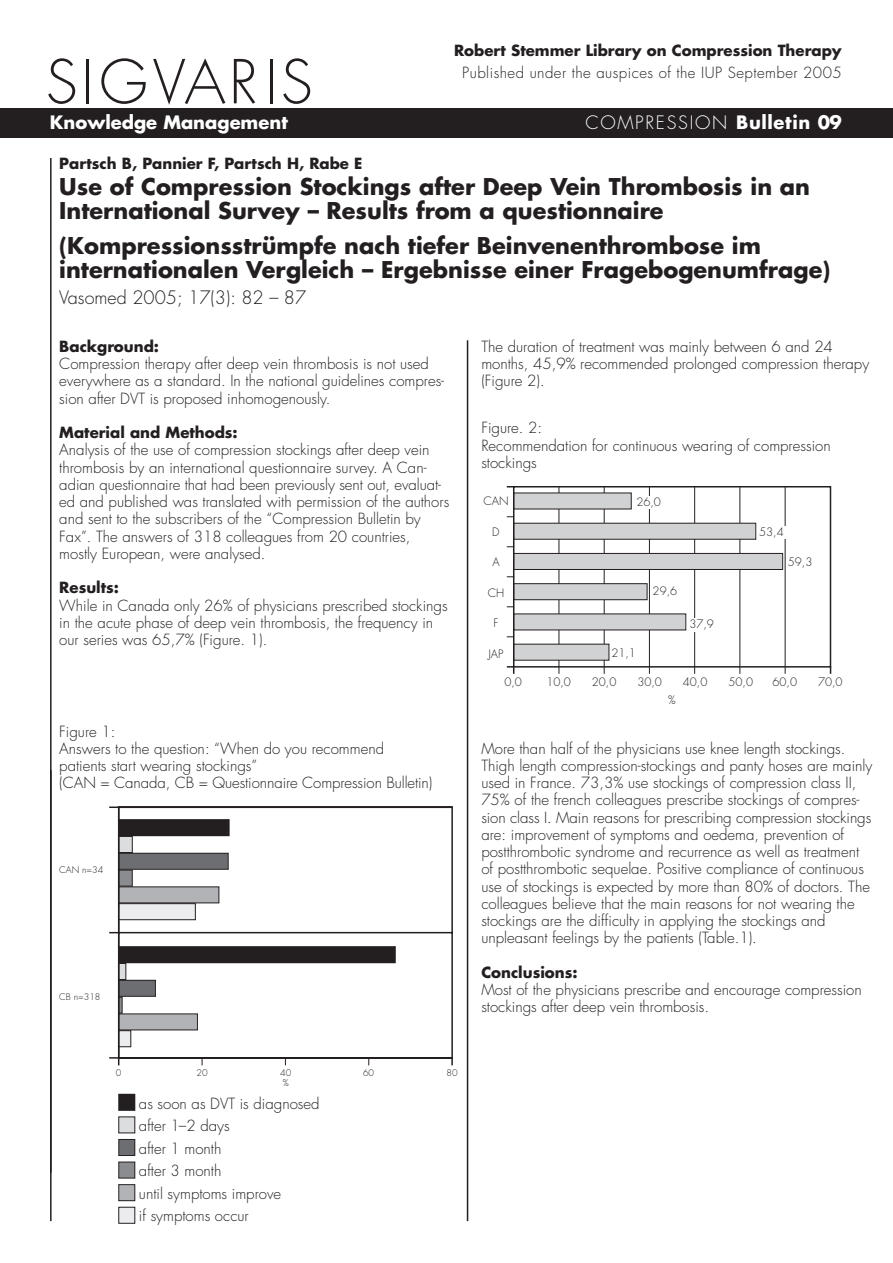
<style>
.page{position:relative;width:893px;height:1263px;background:#fff}
.page>*{position:absolute;margin:0;border:0;box-sizing:border-box;transform-origin:0 0}
.t1{font:700 22.5px/24px "Futura";color:#231f20}
.t2{font:300 18px "Futura";color:#231f20}
.t3{font:300 18px "Futura";letter-spacing:.095em;color:#fff}
.t4{font:700 18px "Futura";color:#fff}
.t5{font:300 15px/17.2px "Futura";color:#231f20}
.t6{font:700 15px "Futura";color:#231f20}
.t7{font:300 15px "Futura";letter-spacing:.03em;color:#231f20}
.t8{font:300 11.4px "Futura";color:#231f20}
.t9{font:300 9px/10.5px "Futura";color:#231f20}
.s1{font-weight:700}
</style>
<div class="page">
<hr style="left:50px;top:158px;width:2px;height:1063px;background:#231f20">
<hr style="left:467px;top:340px;width:1px;height:881px;background:#231f20">
<svg style="left:48px;top:58px;width:27px;height:46px"></svg>
<hr style="left:86px;top:59px;width:3px;height:44px;background:#231f20">
<svg style="left:101px;top:58px;width:45px;height:46px"></svg>
<svg style="left:234px;top:59px;width:21px;height:45px"></svg>
<hr style="left:270px;top:59px;width:2px;height:44px;background:#231f20">
<svg style="left:283px;top:58px;width:27px;height:46px"></svg>
<svg style="left:153px;top:58px;width:72px;height:47px"></svg>
<div style="left:0;top:108px;width:893px;height:30px;background:#231f20"></div>
<svg style="left:109px;top:806px;width:344px;height:253px"></svg>
<svg style="left:451px;top:1058px;width:2px;height:7px"></svg>
<div style="left:119px;top:820px;width:110px;height:15px;background:#231f20"></div>
<div style="left:119px;top:819px;width:110px;height:17px;border:1px solid #231f20"></div>
<div style="left:119px;top:837px;width:13px;height:15px;background:#dcdddf"></div>
<div style="left:119px;top:836px;width:14px;height:17px;border:1px solid #231f20"></div>
<div style="left:119px;top:854px;width:109px;height:15px;background:#6d6e71"></div>
<div style="left:119px;top:853px;width:110px;height:17px;border:1px solid #231f20"></div>
<div style="left:119px;top:870px;width:13px;height:16px;background:#8a8c8f"></div>
<div style="left:119px;top:870px;width:14px;height:16px;border:1px solid #231f20"></div>
<div style="left:119px;top:887px;width:100px;height:15px;background:#b2b3b7"></div>
<div style="left:119px;top:904px;width:76px;height:15px;background:#ececee"></div>
<div style="left:119px;top:903px;width:77px;height:17px;border:1px solid #231f20"></div>
<div style="left:119px;top:947px;width:276px;height:15px;background:#231f20"></div>
<div style="left:119px;top:946px;width:277px;height:17px;border:1px solid #231f20"></div>
<div style="left:119px;top:964px;width:6px;height:15px;background:#dcdddf"></div>
<div style="left:119px;top:963px;width:7px;height:17px;border:1px solid #231f20"></div>
<div style="left:119px;top:981px;width:36px;height:15px;background:#6d6e71"></div>
<div style="left:119px;top:980px;width:37px;height:17px;border:1px solid #231f20"></div>
<div style="left:119px;top:997px;width:4px;height:16px;border:1px solid #231f20"></div>
<div style="left:119px;top:1014px;width:78px;height:15px;background:#b2b3b7"></div>
<div style="left:119px;top:1031px;width:11px;height:15px;background:#ececee"></div>
<div style="left:119px;top:1030px;width:12px;height:17px;border:1px solid #231f20"></div>
<hr style="left:118px;top:807px;width:1px;height:258px;background:#231f20">
<div style="left:119px;top:1095px;width:15px;height:15px;background:#231f20"></div>
<div style="left:118px;top:1094px;width:17px;height:17px;border:1px solid #231f20"></div>
<div style="left:119px;top:1117px;width:15px;height:15px;background:#dcdddf"></div>
<div style="left:118px;top:1116px;width:17px;height:17px;border:1px solid #231f20"></div>
<div style="left:119px;top:1140px;width:15px;height:15px;background:#6d6e71"></div>
<div style="left:118px;top:1139px;width:17px;height:17px;border:1px solid #231f20"></div>
<div style="left:119px;top:1162px;width:15px;height:16px;background:#8a8c8f"></div>
<div style="left:118px;top:1162px;width:17px;height:16px;border:1px solid #231f20"></div>
<div style="left:119px;top:1185px;width:15px;height:15px;background:#b2b3b7"></div>
<div style="left:118px;top:1184px;width:17px;height:17px;border:1px solid #231f20"></div>
<div style="left:119px;top:1207px;width:15px;height:16px;background:#ececee"></div>
<div style="left:118px;top:1207px;width:17px;height:17px;border:1px solid #231f20"></div>
<div style="left:513px;top:486px;width:318px;height:182px;border:2px solid #231f20"></div>
<hr style="left:785px;top:487px;width:1px;height:187px;background:#231f20">
<hr style="left:739px;top:487px;width:1px;height:187px;background:#231f20">
<hr style="left:694px;top:487px;width:1px;height:187px;background:#231f20">
<hr style="left:649px;top:487px;width:1px;height:187px;background:#231f20">
<hr style="left:604px;top:487px;width:1px;height:187px;background:#231f20">
<hr style="left:559px;top:487px;width:1px;height:187px;background:#231f20">
<svg style="left:507px;top:666px;width:7px;height:8px"></svg>
<div style="left:514px;top:493px;width:117px;height:16px;background:#d1d2d4"></div>
<div style="left:514px;top:524px;width:241px;height:15px;background:#d1d2d4"></div>
<div style="left:514px;top:523px;width:242px;height:17px;border:1px solid #231f20"></div>
<div style="left:514px;top:554px;width:268px;height:15px;background:#d1d2d4"></div>
<div style="left:514px;top:553px;width:269px;height:17px;border:1px solid #231f20"></div>
<div style="left:514px;top:584px;width:133px;height:15px;background:#d1d2d4"></div>
<div style="left:514px;top:583px;width:133px;height:17px;border:1px solid #231f20"></div>
<div style="left:514px;top:614px;width:171px;height:16px;background:#d1d2d4"></div>
<div style="left:514px;top:644px;width:95px;height:16px;background:#d1d2d4"></div>
<div style="left:636px;top:496px;width:28px;height:13px;background:#fff"></div>
<div style="left:759px;top:526px;width:28px;height:13px;background:#fff"></div>
<div style="left:689px;top:618px;width:29px;height:13px;background:#fff"></div>
<p class="t6" style="left:454px;top:43px;width:389px">Robert Stemmer Library on Compression Therapy</p>
<p class="t7" style="left:462px;top:65px;width:381px">Published under the auspices of the IUP September 2005</p>
<p class="t4" style="left:50px;top:114px;width:239px">Knowledge Management</p>
<p class="t3" style="left:585px;top:113px;width:258px">COMPRESSION <span class="s1">Bulletin 09</span></p>
<p class="t6" style="left:59px;top:157px;width:305px">Partsch B, Pannier F, Partsch H, Rabe E</p>
<h1 class="t1" style="left:59px;top:177px;width:752px">Use of Compression Stockings after Deep Vein Thrombosis in an<br>International Survey – Results from a questionnaire</h1>
<h1 class="t1" style="left:59px;top:236px;width:772px">(Kompressionsstrümpfe nach tiefer Beinvenenthrombose im internationalen Vergleich – Ergebnisse einer Fragebogenumfrage)</h1>
<p class="t2" style="left:59px;top:288px;width:248px">Vasomed 2005; 17(3): 82 – 87</p>
<p class="t6" style="left:59px;top:339px;width:101px">Background:</p>
<p class="t5" style="left:59px;top:355px;width:386px">Compression therapy after deep vein thrombosis is not used everywhere as a standard. In the national guidelines compres&shy;sion after DVT is proposed inhomogenously.</p>
<p class="t6" style="left:59px;top:426px;width:180px">Material and Methods:</p>
<p class="t5" style="left:59px;top:442px;width:391px">Analysis of the use of compression stockings after deep vein thrombosis by an international questionnaire survey. A Can&shy;adian questionnaire that had been previously sent out, evaluat&shy;ed and published was translated with permission of the authors and sent to the subscribers of the “Compression Bulletin by Fax”. The answers of 318 colleagues from 20 countries, mostly European, were analysed.</p>
<p class="t6" style="left:59px;top:581px;width:61px">Results:</p>
<p class="t5" style="left:59px;top:597px;width:390px">While in Canada only 26% of physicians prescribed stockings in the acute phase of deep vein thrombosis, the frequency in our series was 65,7% (Figure. 1).</p>
<p class="t5" style="left:59px;top:723px;width:375px">Figure 1:<br>Answers to the question: “When do you recommend patients start wearing stockings”<br>(CAN = Canada, CB = Questionnaire Compression Bulletin)</p>
<p class="t9" style="left:59px;top:864px;width:45px">CAN n=34</p>
<p class="t9" style="left:59px;top:991px;width:43px">CB n=318</p>
<p class="t9" style="left:116px;top:1068px;width:7px">0</p>
<p class="t9" style="left:197px;top:1068px;width:13px">20</p>
<p class="t9" style="left:280px;top:1068px;width:13px">40 %</p>
<p class="t9" style="left:363px;top:1068px;width:13px">60</p>
<p class="t9" style="left:446px;top:1068px;width:13px">80</p>
<p class="t5" style="left:139px;top:1093px;width:182px;line-height:22.5px">as soon as DVT is diagnosed after 1–2 days<br>after 1 month<br>after 3 month<br>until symptoms improve<br>if symptoms occur</p>
<p class="t5" style="left:481px;top:338px;width:389px">The duration of treatment was mainly between 6 and 24 months, 45,9% recommended prolonged compression therapy (Figure 2).</p>
<p class="t5" style="left:481px;top:420px;width:351px">Figure. 2:<br>Recommendation for continuous wearing of compression stockings</p>
<p class="t8" style="left:483px;top:495px;width:27px">CAN</p>
<p class="t8" style="left:492px;top:525px;width:9px">D</p>
<p class="t8" style="left:492px;top:556px;width:9px">A</p>
<p class="t8" style="left:488px;top:586px;width:18px">CH</p>
<p class="t8" style="left:493px;top:617px;width:7px">F</p>
<p class="t8" style="left:488px;top:647px;width:17px">JAP</p>
<p class="t8" style="left:636px;top:495px;width:26px">26,0</p>
<p class="t8" style="left:611px;top:647px;width:26px">21,1</p>
<p class="t8" style="left:653px;top:585px;width:26px">29,6</p>
<p class="t8" style="left:689px;top:617px;width:26px">37,9</p>
<p class="t8" style="left:759px;top:526px;width:26px">53,4</p>
<p class="t8" style="left:788px;top:556px;width:26px">59,3</p>
<p class="t8" style="left:504px;top:676px;width:19px">0,0</p>
<p class="t8" style="left:546px;top:676px;width:26px">10,0</p>
<p class="t8" style="left:592px;top:676px;width:26px">20,0</p>
<p class="t8" style="left:637px;top:676px;width:26px">30,0</p>
<p class="t8" style="left:683px;top:676px;width:26px">40,0</p>
<p class="t8" style="left:728px;top:676px;width:26px">50,0</p>
<p class="t8" style="left:772px;top:676px;width:26px">60,0</p>
<p class="t8" style="left:818px;top:676px;width:26px">70,0</p>
<p class="t8" style="left:668px;top:693px;width:9px">%</p>
<p class="t5" style="left:481px;top:740px;width:393px">More than half of the physicians use knee length stockings.<br>Thigh length compression-stockings and panty hoses are mainly used in France. 73,3% use stockings of compression class II, 75% of the french colleagues prescribe stockings of compres&shy;sion class I. Main reasons for prescribing compression stockings are: improvement of symptoms and oedema, prevention of postthrombotic syndrome and recurrence as well as treatment of postthrombotic sequelae. Positive compliance of continuous use of stockings is expected by more than 80% of doctors. The colleagues believe that the main reasons for not wearing the stockings are the difficulty in applying the stockings and unpleasant feelings by the patients (Table.1).</p>
<p class="t6" style="left:481px;top:965px;width:98px">Conclusions:</p>
<p class="t5" style="left:481px;top:981px;width:382px">Most of the physicians prescribe and encourage compression stockings after deep vein thrombosis.</p>
</div>
